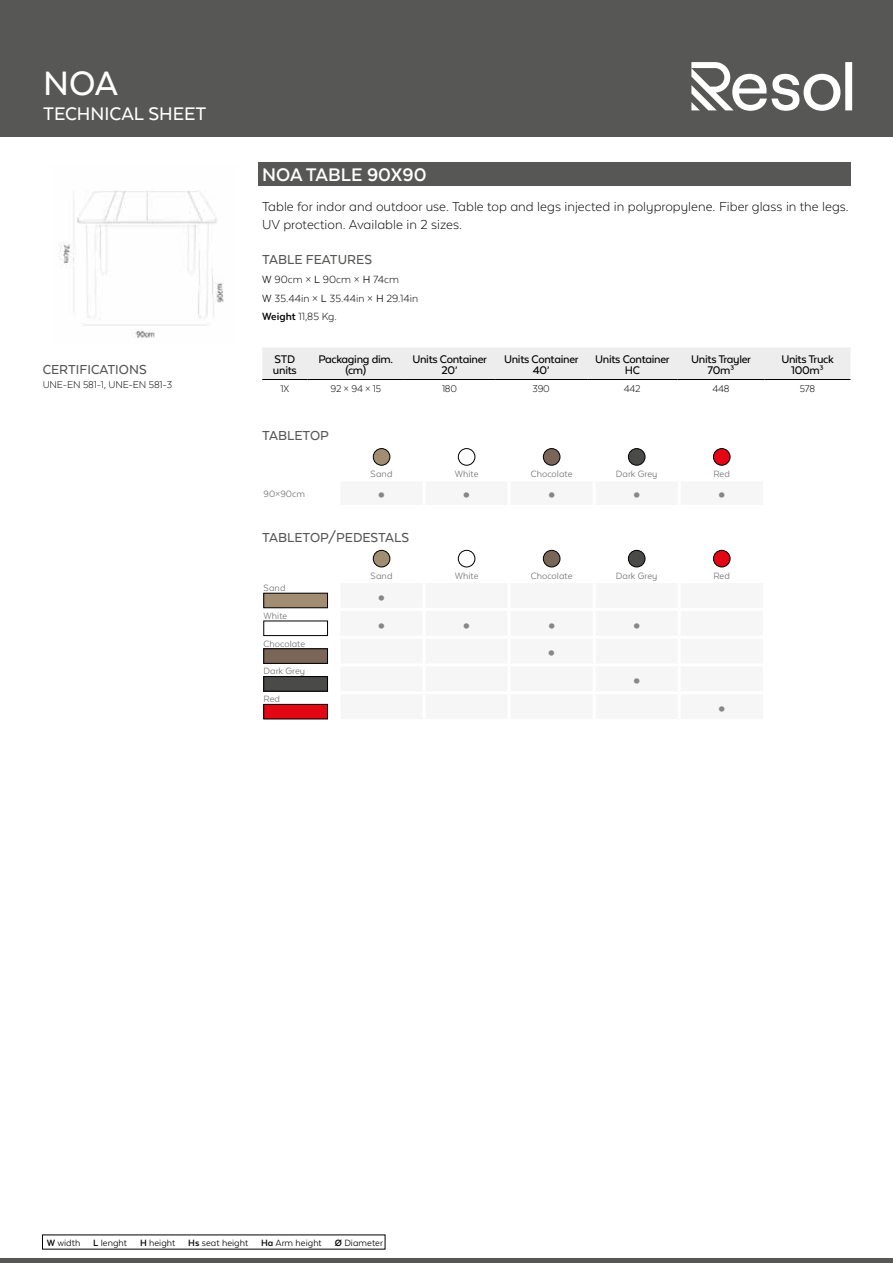
<style>
.page{position:relative;width:893px;height:1263px;background:#fff}
.page>*{position:absolute;margin:0;border:0;box-sizing:border-box;transform-origin:0 0}
.t1{font:500 39px "Texta Alt";color:#fff}
.t2{font:700 31.5px "Texta Alt";color:#878787}
.t3{font:500 21px "Texta Alt";color:#fff}
.t4{font:700 21px "Texta Alt";color:#fff}
.t5{font:300 15px/18px "Texta Alt";color:#000}
.t6{font:500 15px "Texta Alt";color:#575756}
.t7{font:500 12.75px/10.5px "Texta Alt";letter-spacing:-.025em;color:#000;text-align:center}
.t8{font:300 12px/18.6px "Texta Alt";color:#000}
.t9{font:300 11.25px "Texta Alt";letter-spacing:-.02em;color:#000}
.t10{font:10.5px "Texta Alt";color:#706f6f}
.t11{font:10.5px "Texta Alt";color:#000}
.s1{font-weight:400}
.s2{font-weight:700}
</style>
<div class="page">
<hr style="left:0;top:1259px;width:893px;height:4px;background:#575756">
<div style="left:0;top:0;width:893px;height:137px;background:#575756"></div>
<svg style="left:691px;top:62px;width:161px;height:49px"></svg>
<div style="left:258px;top:163px;width:592px;height:23px;background:#575756"></div>
<div style="left:262px;top:347px;width:588px;height:32px;background:#ededed"></div>
<hr style="left:262px;top:379px;width:46px;height:1px;background:#000">
<hr style="left:308px;top:379px;width:96px;height:1px;background:#000">
<hr style="left:404px;top:379px;width:91px;height:1px;background:#000">
<hr style="left:495px;top:379px;width:92px;height:1px;background:#000">
<hr style="left:587px;top:379px;width:90px;height:1px;background:#000">
<hr style="left:677px;top:379px;width:88px;height:1px;background:#000">
<hr style="left:765px;top:379px;width:85px;height:1px;background:#000">
<svg style="left:372px;top:448px;width:359px;height:18px"></svg>
<img style="left:373px;top:449px;width:17px;height:16px;border-radius:8px">
<div style="left:373px;top:448px;width:17px;height:17px;border:1px solid #000;border-radius:50%"></div>
<img style="left:458px;top:449px;width:17px;height:16px;border-radius:8px">
<div style="left:458px;top:448px;width:17px;height:17px;border:1px solid #000;border-radius:50%"></div>
<img style="left:543px;top:449px;width:17px;height:16px;border-radius:8px">
<div style="left:543px;top:448px;width:17px;height:17px;border:1px solid #000;border-radius:50%"></div>
<img style="left:628px;top:449px;width:17px;height:16px;border-radius:8px">
<div style="left:628px;top:448px;width:17px;height:17px;border:1px solid #000;border-radius:50%"></div>
<img style="left:713px;top:449px;width:17px;height:16px;border-radius:8px">
<div style="left:713px;top:448px;width:17px;height:17px;border:1px solid #000;border-radius:50%"></div>
<img style="left:373px;top:550px;width:17px;height:17px;border-radius:8px">
<div style="left:373px;top:550px;width:17px;height:17px;border:1px solid #000;border-radius:50%"></div>
<img style="left:458px;top:550px;width:17px;height:17px;border-radius:8px">
<div style="left:458px;top:550px;width:17px;height:17px;border:1px solid #000;border-radius:50%"></div>
<img style="left:543px;top:550px;width:17px;height:17px;border-radius:8px">
<div style="left:543px;top:550px;width:17px;height:17px;border:1px solid #000;border-radius:50%"></div>
<img style="left:628px;top:550px;width:17px;height:17px;border-radius:8px">
<div style="left:628px;top:550px;width:17px;height:17px;border:1px solid #000;border-radius:50%"></div>
<img style="left:713px;top:550px;width:17px;height:17px;border-radius:8px">
<div style="left:713px;top:550px;width:17px;height:17px;border:1px solid #000;border-radius:50%"></div>
<div style="left:264px;top:593px;width:64px;height:15px;border:1px solid #000"></div>
<div style="left:264px;top:621px;width:64px;height:15px;border:1px solid #000"></div>
<img style="left:266px;top:651px;width:60px;height:10px">
<img style="left:266px;top:678px;width:60px;height:11px">
<div style="left:264px;top:676px;width:64px;height:15px;border:1px solid #000"></div>
<img style="left:266px;top:706px;width:60px;height:11px">
<div style="left:264px;top:704px;width:64px;height:15px;border:1px solid #000"></div>
<img style="left:59px;top:190px;width:165px;height:148px">
<h1 class="t1" style="left:43px;top:63px;width:76px">NOA</h1>
<h3 class="t3" style="left:43px;top:103px;width:165px">TECHNICAL SHEET</h3>
<p class="t6" style="left:43px;top:362px;width:106px">CERTIFICATIONS</p>
<p class="t9" style="left:43px;top:379px;width:131px">UNE-EN 581-1, UNE-EN 581-3</p>
<h3 class="t4" style="left:262px;top:163px;width:166px">NOA TABLE 90X90</h3>
<p class="t5" style="left:262px;top:198px;width:588px">Table for indor and outdoor use. Table top and legs injected in polypropylene. Fiber glass in the legs.<br>UV protection. Available in 2 sizes.</p>
<p class="t6" style="left:262px;top:252px;width:111px">TABLE FEATURES</p>
<p class="t8" style="left:262px;top:270px;width:157px"><span class="s1">W</span> 90cm × <span class="s1">L</span> 90cm × <span class="s1">H</span> 74cm<br><span class="s1">W</span> 35.44in × <span class="s1">L</span> 35.44in × <span class="s1">H</span> 29.14in<br><span class="s2">Weight</span> 11,85 Kg.</p>
<p class="t7" style="left:273px;top:354px;width:25px;text-align:left">STD units</p>
<p class="t7" style="left:318px;top:354px;width:76px">Packaging dim. (cm)</p>
<p class="t7" style="left:412px;top:354px;width:76px">Units Container<br>20’</p>
<p class="t7" style="left:504px;top:354px;width:76px">Units Container<br>40’</p>
<p class="t7" style="left:595px;top:354px;width:76px">Units Container<br>HC</p>
<p class="t7" style="left:691px;top:354px;width:61px">Units Trayler<br>70m³</p>
<p class="t7" style="left:781px;top:354px;width:54px">Units Truck<br>100m³</p>
<p class="t9" style="left:281px;top:383px;width:10px">1X</p>
<p class="t9" style="left:330px;top:383px;width:52px">92 × 94 × 15</p>
<p class="t9" style="left:442px;top:383px;width:16px">180</p>
<p class="t9" style="left:532px;top:383px;width:19px">390</p>
<p class="t9" style="left:624px;top:383px;width:18px">442</p>
<p class="t9" style="left:712px;top:383px;width:19px">448</p>
<p class="t9" style="left:800px;top:383px;width:17px">578</p>
<p class="t6" style="left:262px;top:428px;width:68px">TABLETOP</p>
<p class="t10" style="left:371px;top:469px;width:23px">Sand</p>
<p class="t10" style="left:455px;top:469px;width:25px">White</p>
<p class="t10" style="left:531px;top:469px;width:43px">Chocolate</p>
<p class="t10" style="left:616px;top:469px;width:43px">Dark Grey</p>
<p class="t10" style="left:714px;top:469px;width:18px">Red</p>
<p class="t10" style="left:264px;top:489px;width:43px">90×90cm</p>
<h2 class="t2" style="left:377px;top:476px;width:97px">• •</h2>
<h2 class="t2" style="left:547px;top:476px;width:97px">• •</h2>
<h2 class="t2" style="left:717px;top:476px;width:12px">•</h2>
<p class="t6" style="left:262px;top:529px;width:148px">TABLETOP/PEDESTALS</p>
<p class="t10" style="left:371px;top:570px;width:23px">Sand</p>
<p class="t10" style="left:455px;top:570px;width:25px">White</p>
<p class="t10" style="left:531px;top:570px;width:43px">Chocolate</p>
<p class="t10" style="left:616px;top:570px;width:43px">Dark Grey</p>
<p class="t10" style="left:714px;top:570px;width:18px">Red</p>
<p class="t10" style="left:264px;top:582px;width:23px">Sand</p>
<h2 class="t2" style="left:377px;top:579px;width:12px">•</h2>
<p class="t10" style="left:264px;top:610px;width:25px">White</p>
<h2 class="t2" style="left:377px;top:607px;width:97px">• •</h2>
<h2 class="t2" style="left:547px;top:607px;width:97px">• •</h2>
<p class="t10" style="left:264px;top:638px;width:43px">Chocolate</p>
<h2 class="t2" style="left:547px;top:635px;width:12px">•</h2>
<p class="t10" style="left:264px;top:666px;width:43px">Dark Grey</p>
<h2 class="t2" style="left:632px;top:663px;width:12px">•</h2>
<p class="t10" style="left:264px;top:694px;width:18px">Red</p>
<h2 class="t2" style="left:717px;top:690px;width:12px">•</h2>
<p class="t11" style="left:47px;top:1237px;width:338px"><span class="s2">W</span> width <span class="s2">L</span> lenght <span class="s2">H</span> height <span class="s2">Hs</span> seat height <span class="s2">Ha</span> Arm height <span class="s2">Ø</span> Diameter</p>
</div>
